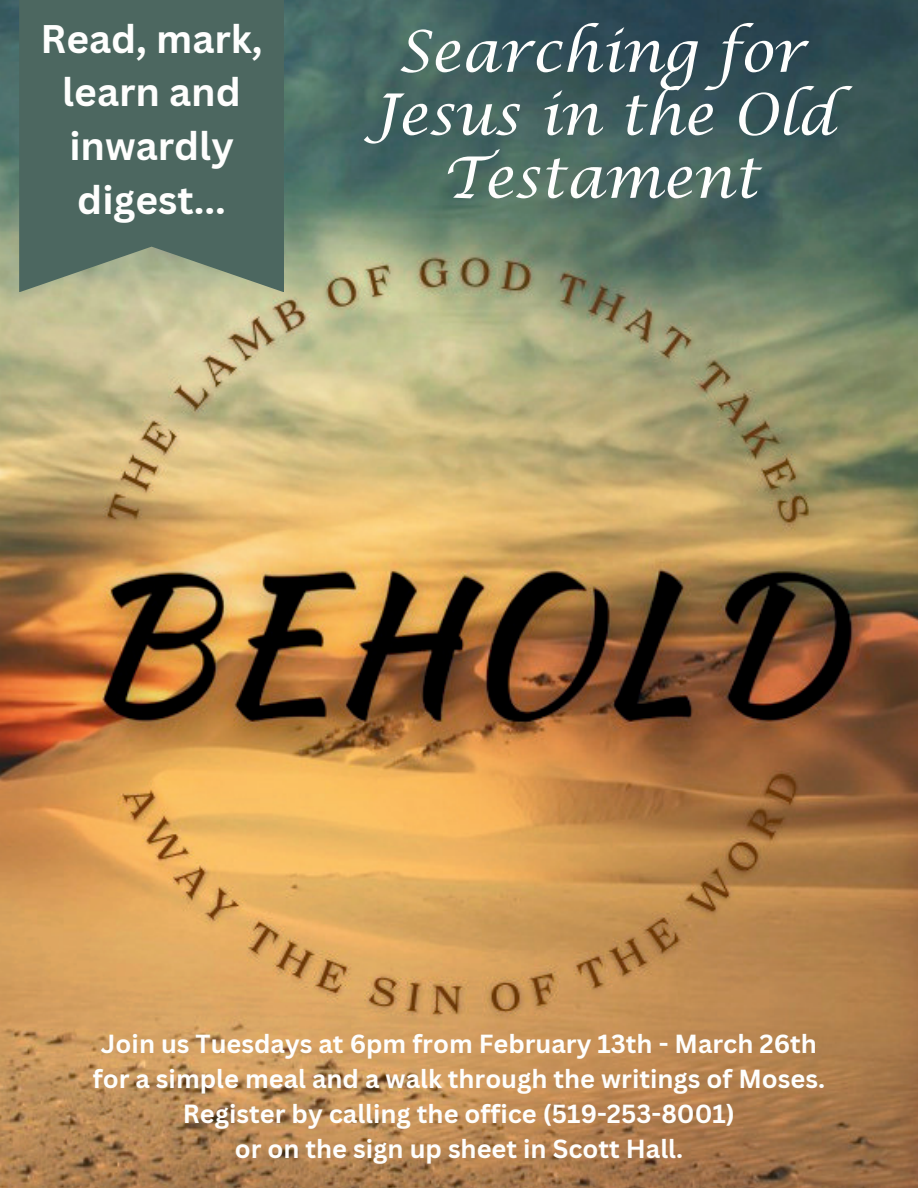
<style>
.page{position:relative;width:918px;height:1188px;background:#fff}
.page>*{position:absolute;margin:0;border:0;box-sizing:border-box;transform-origin:0 0}
.t1{font:57px/63px "Lucida Calligraphy";color:#fefefd;text-align:center}
.t2{font:700 38.85px/53.7px "Canva Sans";color:#fefefd;text-align:center}
.t3{font:700 25.5px/34.8px "Canva Sans";color:#fefefd;text-align:center}
</style>
<div class="page">
<img style="left:0;top:0;width:918px;height:1188px">
<svg style="left:19px;top:0;width:265px;height:292px;background:#546d64"></svg>
<h2 class="t2" style="left:40px;top:12px;width:224px">Read, mark, learn and inwardly digest...</h2>
<h1 class="t1" style="left:367px;top:22px;width:469px">Searching for<br>Jesus in the Old<br>Testament</h1>
<p class="t3" style="left:93px;top:1027px;width:734px">Join us Tuesdays at 6pm from February 13th - March 26th for a simple meal and a walk through the writings of Moses.<br>Register by calling the office (519-253-8001)<br>or on the sign up sheet in Scott Hall.</p>
</div>
